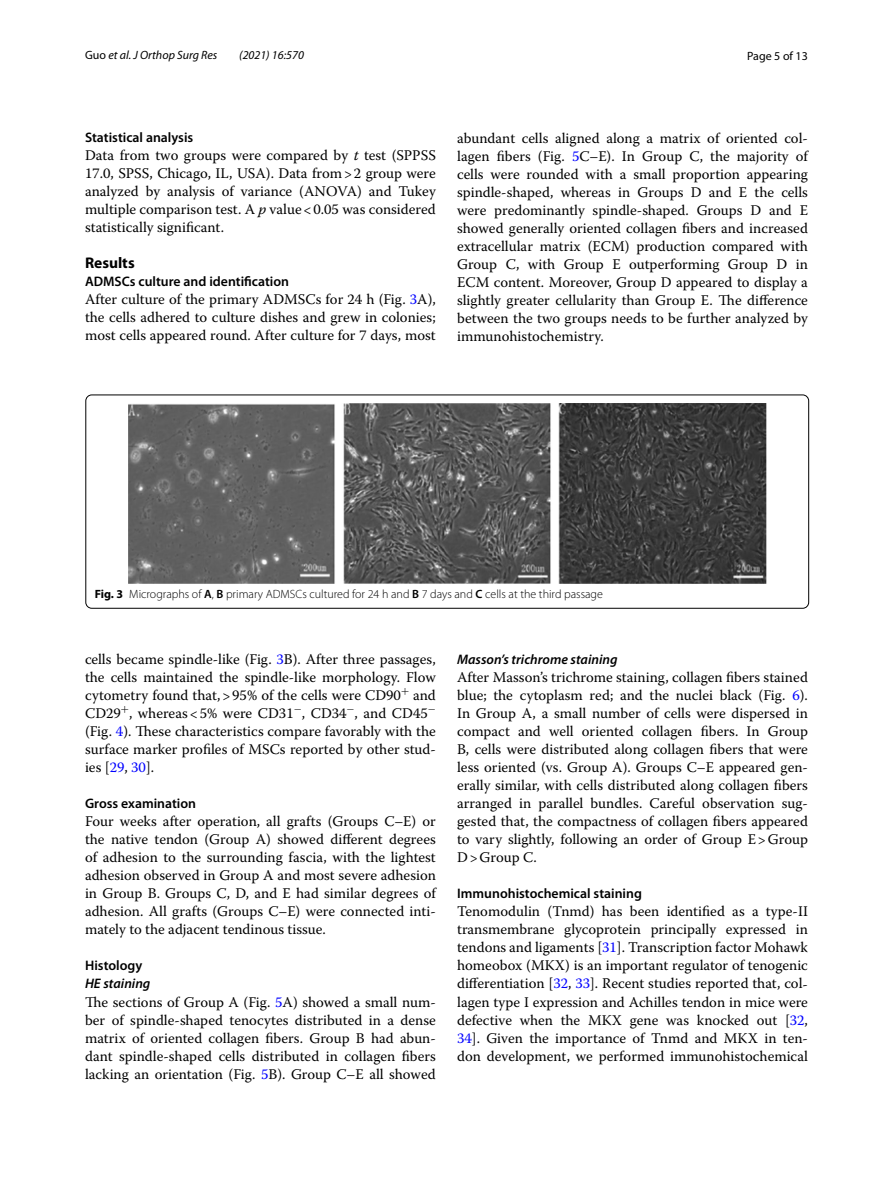
<style>
.page{position:relative;width:893px;height:1187px;background:#fff}
.page>*{position:absolute;margin:0;border:0;box-sizing:border-box;transform-origin:0 0}
.t1{font:700 15.45px "Myriad Pro";color:#000}
.t2{font:14.7px/18px "Warnock Pro";color:#000;text-align:justify}
.t3{font:600 13.8px "Myriad Pro";color:#000}
.t4{font:italic 600 13.8px "Myriad Pro";color:#000}
.t5{font:300 12px "Myriad Pro";color:#000}
.t6{font:italic 12px "Myriad Pro";color:#000}
.t7{font:12px "Myriad Pro";color:#000}
.s1{font-style:normal}
.s2{font-style:italic}
.s3{color:#00f}
.s4{font-weight:700}
.s5{font-weight:600}
</style>
<div class="page">
<img style="left:128px;top:404px;width:638px;height:179px">
<div style="left:86px;top:395px;width:723px;height:213px;border:1px solid #000;border-radius:6px"></div>
<p class="t6" style="left:85px;top:48px;width:134px"><span class="s1">Guo</span> et al. J Orthop Surg Res</p>
<p class="t6" style="left:239px;top:48px;width:66px">(2021) 16:570</p>
<p class="t7" style="left:747px;top:48px;width:62px">Page 5 of 13</p>
<p class="t3" style="left:85px;top:129px;width:110px">Statistical analysis</p>
<p class="t2" style="left:85px;top:146px;width:352px">Data from two groups were compared by <span class="s2">t</span> test (SPPSS 17.0, SPSS, Chicago, IL, USA). Data from&gt;2 group were analyzed by analysis of variance (ANOVA) and Tukey multiple comparison test. A <span class="s2">p</span> value&lt;0.05 was considered statistically significant.</p>
<p class="t1" style="left:85px;top:253px;width:51px">Results</p>
<p class="t3" style="left:85px;top:273px;width:206px">ADMSCs culture and identification</p>
<p class="t2" style="left:85px;top:290px;width:352px">After culture of the primary ADMSCs for 24 h (Fig. <span class="s3">3</span>A), the cells adhered to culture dishes and grew in colonies; most cells appeared round. After culture for 7 days, most</p>
<p class="t2" style="left:457px;top:128px;width:352px">abundant cells aligned along a matrix of oriented col&shy;lagen fibers (Fig. <span class="s3">5</span>C–E). In Group C, the majority of cells were rounded with a small proportion appearing spindle-shaped, whereas in Groups D and E the cells were predominantly spindle-shaped. Groups D and E showed generally oriented collagen fibers and increased extracellular matrix (ECM) production compared with Group C, with Group E outperforming Group D in ECM content. Moreover, Group D appeared to display a slightly greater cellularity than Group E. The difference between the two groups needs to be further analyzed by immunohistochemistry.</p>
<p class="t5" style="left:95px;top:588px;width:510px"><span class="s4">Fig. 3</span> Micrographs of <span class="s5">A</span>, <span class="s5">B</span> primary ADMSCs cultured for 24 h and <span class="s5">B</span> 7 days and <span class="s5">C</span> cells at the third passage</p>
<p class="t2" style="left:85px;top:650px;width:352px">cells became spindle-like (Fig. <span class="s3">3</span>B). After three passages, the cells maintained the spindle-like morphology. Flow cytometry found that,&gt;95% of the cells were CD90<sup>+</sup> and CD29<sup>+</sup>, whereas&lt;5% were CD31<sup>−</sup>, CD34<sup>−</sup>, and CD45<sup>− </sup>(Fig. <span class="s3">4</span>). These characteristics compare favorably with the surface marker profiles of MSCs reported by other stud&shy;ies [<span class="s3">29</span>, <span class="s3">30</span>].</p>
<p class="t3" style="left:85px;top:795px;width:113px">Gross examination</p>
<p class="t2" style="left:85px;top:812px;width:352px">Four weeks after operation, all grafts (Groups C–E) or the native tendon (Group A) showed different degrees of adhesion to the surrounding fascia, with the lightest adhesion observed in Group A and most severe adhesion in Group B. Groups C, D, and E had similar degrees of adhesion. All grafts (Groups C–E) were connected inti&shy;mately to the adjacent tendinous tissue.</p>
<p class="t3" style="left:85px;top:957px;width:59px">Histology</p>
<p class="t4" style="left:85px;top:974px;width:67px">HE staining</p>
<p class="t2" style="left:85px;top:992px;width:352px">The sections of Group A (Fig. <span class="s3">5</span>A) showed a small num&shy;ber of spindle-shaped tenocytes distributed in a dense matrix of oriented collagen fibers. Group B had abun&shy;dant spindle-shaped cells distributed in collagen fibers lacking an orientation (Fig. <span class="s3">5</span>B). Group C–E all showed</p>
<p class="t4" style="left:457px;top:651px;width:162px">Masson’s trichrome staining</p>
<p class="t2" style="left:457px;top:668px;width:352px">After Masson’s trichrome staining, collagen fibers stained blue; the cytoplasm red; and the nuclei black (Fig. <span class="s3">6</span>).<br>In Group A, a small number of cells were dispersed in compact and well oriented collagen fibers. In Group B, cells were distributed along collagen fibers that were less oriented (vs. Group A). Groups C–E appeared gen&shy;erally similar, with cells distributed along collagen fibers arranged in parallel bundles. Careful observation sug&shy;gested that, the compactness of collagen fibers appeared to vary slightly, following an order of Group E&gt;Group D&gt;Group C.</p>
<p class="t3" style="left:457px;top:885px;width:186px">Immunohistochemical staining</p>
<p class="t2" style="left:457px;top:902px;width:352px">Tenomodulin (Tnmd) has been identified as a type-II transmembrane glycoprotein principally expressed in tendons and ligaments [<span class="s3">31</span>]. Transcription factor Mohawk homeobox (MKX) is an important regulator of tenogenic differentiation [<span class="s3">32</span>, <span class="s3">33</span>]. Recent studies reported that, col&shy;lagen type I expression and Achilles tendon in mice were defective when the MKX gene was knocked out [<span class="s3">32</span>, <span class="s3">34</span>]. Given the importance of Tnmd and MKX in ten&shy;don development, we performed immunohistochemical</p>
</div>
